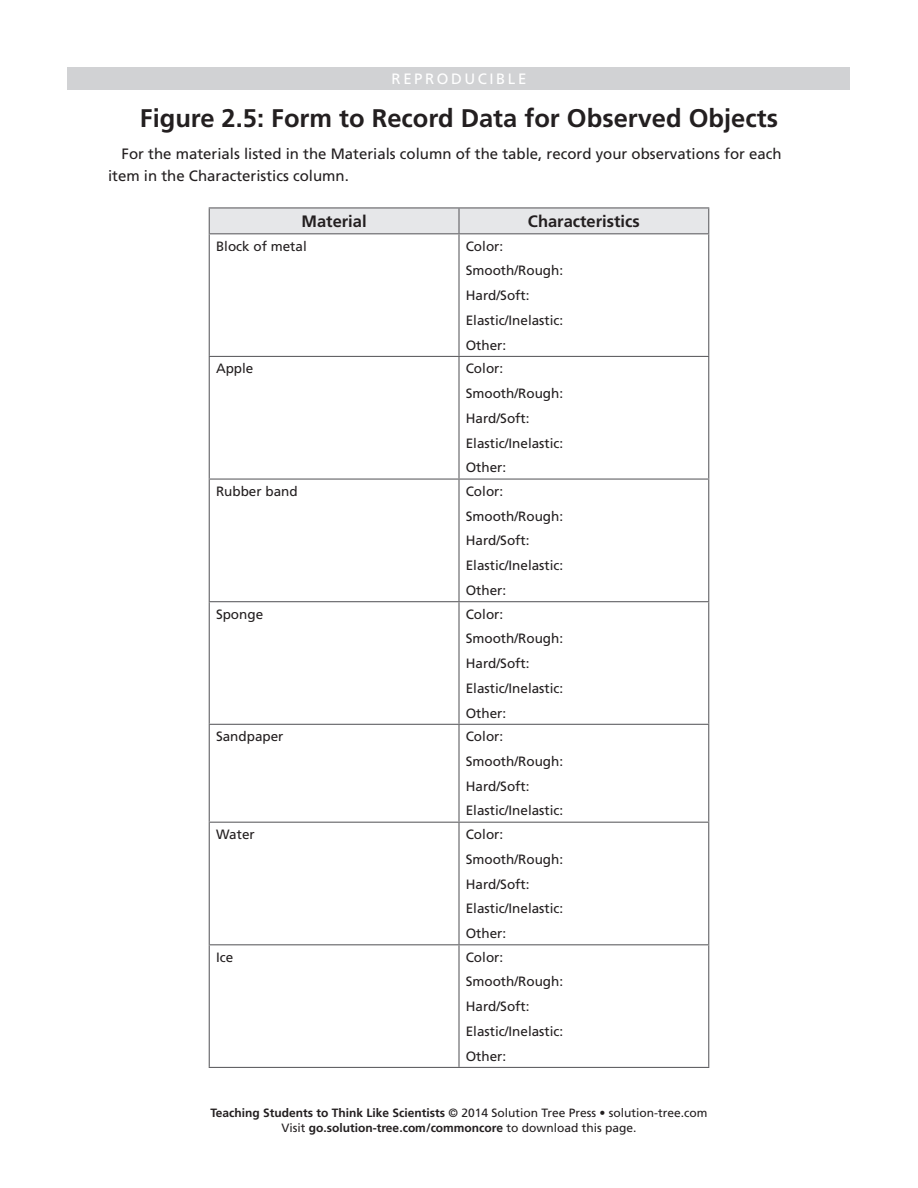
<style>
.page{position:relative;width:918px;height:1188px;background:#fff}
.page>*{position:absolute;margin:0;border:0;box-sizing:border-box;transform-origin:0 0}
.repro_title{font:700 25.5px "Frutiger LT Std";color:#231f20}
.table_column_header{font:700 16.5px "Frutiger LT Std";color:#231f20}
.repro_text{font:15px/22.5px "Frutiger LT Std";color:#231f20}
.t1{font:15px "Frutiger LT Std";letter-spacing:.17em;color:#fff}
.table_text{font:13.5px "Frutiger LT Std";color:#231f20}
.t2{font:700 12px/14.2px "Frutiger LT Std";color:#231f20;text-align:center}
.s1{font-weight:400}
</style>
<div class="page">
<div style="left:68px;top:68px;width:782px;height:22px;background:#d1d2d4"></div>
<svg style="left:210px;top:234px;width:498px;height:833px"></svg>
<hr style="left:458px;top:234px;width:2px;height:122px;background:#636366">
<hr style="left:209px;top:356px;width:250px;height:1px;background:#636366">
<hr style="left:459px;top:356px;width:250px;height:1px;background:#636366">
<hr style="left:458px;top:357px;width:2px;height:121px;background:#636366">
<hr style="left:209px;top:478px;width:250px;height:2px;background:#636366">
<hr style="left:459px;top:478px;width:250px;height:2px;background:#636366">
<hr style="left:458px;top:480px;width:2px;height:121px;background:#636366">
<hr style="left:209px;top:601px;width:250px;height:1px;background:#636366">
<hr style="left:459px;top:601px;width:250px;height:1px;background:#636366">
<hr style="left:458px;top:602px;width:2px;height:122px;background:#636366">
<hr style="left:209px;top:724px;width:250px;height:1px;background:#636366">
<hr style="left:459px;top:724px;width:250px;height:1px;background:#636366">
<hr style="left:458px;top:725px;width:2px;height:97px;background:#636366">
<hr style="left:209px;top:822px;width:250px;height:1px;background:#636366">
<hr style="left:459px;top:822px;width:250px;height:1px;background:#636366">
<hr style="left:458px;top:823px;width:2px;height:121px;background:#636366">
<hr style="left:209px;top:944px;width:250px;height:1px;background:#636366">
<hr style="left:459px;top:944px;width:250px;height:1px;background:#636366">
<hr style="left:458px;top:945px;width:2px;height:122px;background:#636366">
<hr style="left:209px;top:234px;width:1px;height:122px;background:#636366">
<hr style="left:708px;top:234px;width:1px;height:122px;background:#636366">
<hr style="left:209px;top:357px;width:1px;height:121px;background:#636366">
<hr style="left:708px;top:357px;width:1px;height:121px;background:#636366">
<hr style="left:209px;top:480px;width:1px;height:121px;background:#636366">
<hr style="left:708px;top:480px;width:1px;height:121px;background:#636366">
<hr style="left:209px;top:602px;width:1px;height:122px;background:#636366">
<hr style="left:708px;top:602px;width:1px;height:122px;background:#636366">
<hr style="left:209px;top:725px;width:1px;height:97px;background:#636366">
<hr style="left:708px;top:725px;width:1px;height:97px;background:#636366">
<hr style="left:209px;top:823px;width:1px;height:121px;background:#636366">
<hr style="left:708px;top:823px;width:1px;height:121px;background:#636366">
<hr style="left:209px;top:945px;width:1px;height:122px;background:#636366">
<hr style="left:708px;top:945px;width:1px;height:122px;background:#636366">
<hr style="left:209px;top:1067px;width:250px;height:1px;background:#636366">
<hr style="left:459px;top:1067px;width:250px;height:1px;background:#636366">
<hr style="left:209px;top:207px;width:250px;height:1px;background:#636366">
<hr style="left:459px;top:207px;width:250px;height:1px;background:#636366">
<div style="left:209px;top:208px;width:500px;height:25px;background:#e6e7e9"></div>
<hr style="left:209px;top:233px;width:250px;height:1px;background:#636366">
<hr style="left:459px;top:233px;width:250px;height:1px;background:#636366">
<p class="t1" style="left:392px;top:70px;width:136px">REPRODUCIBLE</p>
<p class="repro_title" style="left:140px;top:103px;width:640px">Figure 2.5: Form to Record Data for Observed Objects</p>
<p class="repro_text" style="left:108px;top:142px;width:675px;text-indent:14px">For the materials listed in the Materials column of the table, record your observations for each item in the Characteristics column.</p>
<p class="table_column_header" style="left:302px;top:212px;width:67px">Material</p>
<p class="table_column_header" style="left:528px;top:212px;width:113px">Characteristics</p>
<p class="table_text" style="left:216px;top:238px;width:92px">Block of metal</p>
<p class="table_text" style="left:466px;top:238px;width:39px">Color:</p>
<p class="table_text" style="left:466px;top:263px;width:99px">Smooth/Rough:</p>
<p class="table_text" style="left:466px;top:288px;width:65px">Hard/Soft:</p>
<p class="table_text" style="left:466px;top:312px;width:99px">Elastic/Inelastic:</p>
<p class="table_text" style="left:466px;top:337px;width:42px">Other:</p>
<p class="table_text" style="left:216px;top:361px;width:39px">Apple</p>
<p class="table_text" style="left:466px;top:361px;width:39px">Color:</p>
<p class="table_text" style="left:466px;top:385px;width:99px">Smooth/Rough:</p>
<p class="table_text" style="left:466px;top:410px;width:65px">Hard/Soft:</p>
<p class="table_text" style="left:466px;top:435px;width:99px">Elastic/Inelastic:</p>
<p class="table_text" style="left:466px;top:460px;width:42px">Other:</p>
<p class="table_text" style="left:216px;top:483px;width:83px">Rubber band</p>
<p class="table_text" style="left:466px;top:483px;width:39px">Color:</p>
<p class="table_text" style="left:466px;top:508px;width:99px">Smooth/Rough:</p>
<p class="table_text" style="left:466px;top:533px;width:65px">Hard/Soft:</p>
<p class="table_text" style="left:466px;top:558px;width:99px">Elastic/Inelastic:</p>
<p class="table_text" style="left:466px;top:582px;width:42px">Other:</p>
<p class="table_text" style="left:216px;top:606px;width:49px">Sponge</p>
<p class="table_text" style="left:466px;top:606px;width:39px">Color:</p>
<p class="table_text" style="left:466px;top:631px;width:99px">Smooth/Rough:</p>
<p class="table_text" style="left:466px;top:655px;width:65px">Hard/Soft:</p>
<p class="table_text" style="left:466px;top:680px;width:99px">Elastic/Inelastic:</p>
<p class="table_text" style="left:466px;top:705px;width:42px">Other:</p>
<p class="table_text" style="left:216px;top:729px;width:69px">Sandpaper</p>
<p class="table_text" style="left:466px;top:729px;width:39px">Color:</p>
<p class="table_text" style="left:466px;top:753px;width:99px">Smooth/Rough:</p>
<p class="table_text" style="left:466px;top:778px;width:65px">Hard/Soft:</p>
<p class="table_text" style="left:466px;top:803px;width:99px">Elastic/Inelastic:</p>
<p class="table_text" style="left:216px;top:826px;width:40px">Water</p>
<p class="table_text" style="left:466px;top:826px;width:39px">Color:</p>
<p class="table_text" style="left:466px;top:851px;width:99px">Smooth/Rough:</p>
<p class="table_text" style="left:466px;top:876px;width:65px">Hard/Soft:</p>
<p class="table_text" style="left:466px;top:901px;width:99px">Elastic/Inelastic:</p>
<p class="table_text" style="left:466px;top:925px;width:42px">Other:</p>
<p class="table_text" style="left:216px;top:949px;width:19px">Ice</p>
<p class="table_text" style="left:466px;top:949px;width:39px">Color:</p>
<p class="table_text" style="left:466px;top:974px;width:99px">Smooth/Rough:</p>
<p class="table_text" style="left:466px;top:999px;width:65px">Hard/Soft:</p>
<p class="table_text" style="left:466px;top:1023px;width:99px">Elastic/Inelastic:</p>
<p class="table_text" style="left:466px;top:1048px;width:42px">Other:</p>
<p class="t2" style="left:211px;top:1106px;width:498px">Teaching Students to Think Like Scientists <span class="s1">© 2014 Solution Tree Press • solution-tree.com<br>Visit</span> go.solution-tree.com/commoncore <span class="s1">to download this page.</span></p>
</div>
